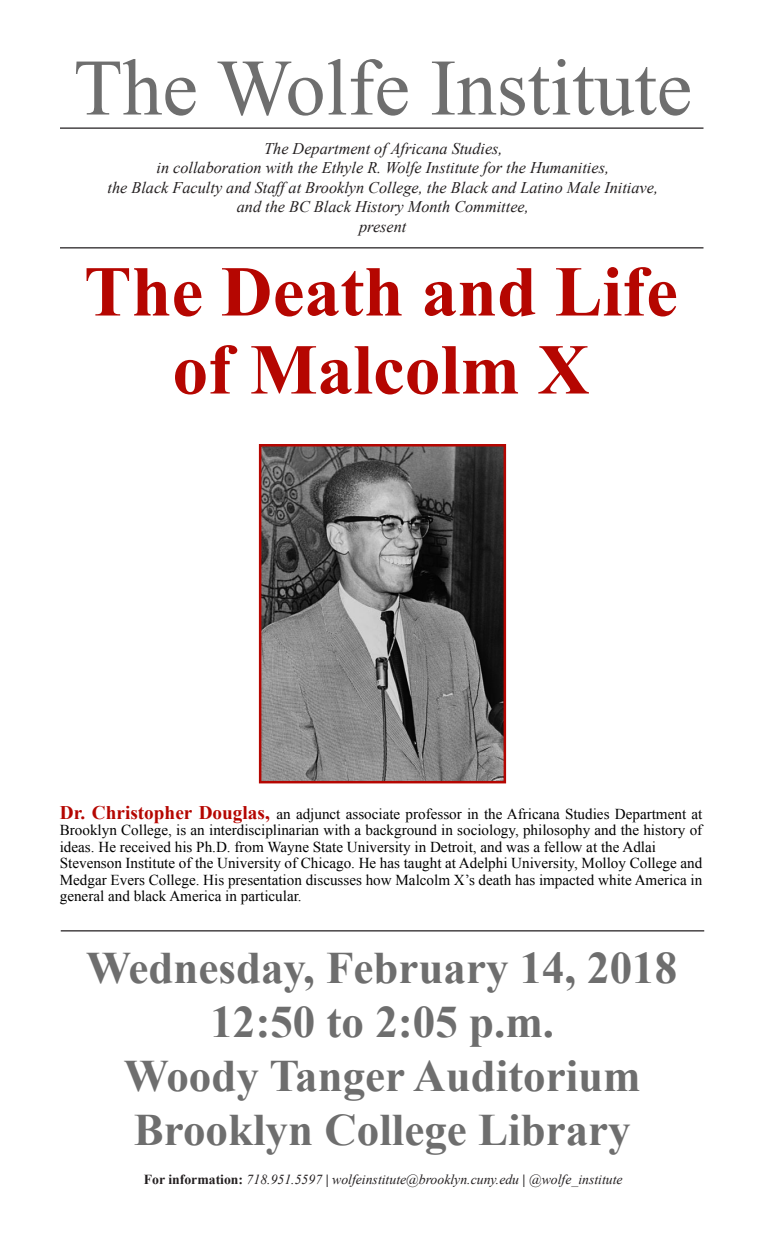
<style>
.page{position:relative;width:765px;height:1260px;background:#fff}
.page>*{position:absolute;margin:0;border:0;box-sizing:border-box;transform-origin:0 0}
.t1{font:80px "Times New Roman";color:#6e6e6e}
.t2{font:700 71.5px/78px "Times New Roman";color:#b50601;text-align:center}
.t3{font:700 45px "Times New Roman";color:#6e6e6e}
.t4{font:italic 16.25px "Times New Roman";color:#231f20}
.t5{font:15.12px/16.5px "Times New Roman";color:#000;text-align:justify}
.t6{font:italic 13.75px "Times New Roman";color:#231f20}
.s1{font-weight:700;font-size:19.25px;color:#b50601}
.s2{font-weight:700;font-style:normal}
</style>
<div class="page">
<hr style="left:60px;top:128px;width:643px;height:1px;background:#231f20">
<hr style="left:61px;top:930px;width:643px;height:1px;background:#231f20">
<hr style="left:60px;top:247px;width:643px;height:1px;background:#231f20">
<img style="left:262px;top:447px;width:241px;height:333px">
<div style="left:259px;top:444px;width:247px;height:339px;border:2px solid #b50601"></div>
<p class="t1" style="left:74px;top:34px;width:620px">The Wolfe Institute</p>
<p class="t4" style="left:264px;top:137px;width:240px">The Department of Africana Studies,</p>
<p class="t4" style="left:157px;top:157px;width:454px">in collaboration with the Ethyle R. Wolfe Institute for the Humanities,</p>
<p class="t4" style="left:108px;top:176px;width:552px">the Black Faculty and Staff at Brooklyn College, the Black and Latino Male Initiave,</p>
<p class="t4" style="left:237px;top:196px;width:294px">and the BC Black History Month Committee,</p>
<p class="t4" style="left:359px;top:215px;width:49px">present</p>
<p class="t2" style="left:84px;top:251px;width:595px">The Death and Life of Malcolm X</p>
<p class="t5" style="left:60px;top:805px;width:644px"><span class="s1">Dr. Christopher Douglas,</span> an adjunct associate professor in the Africana Studies Department at Brooklyn College, is an interdisciplinarian with a background in sociology, philosophy and the history of ideas. He received his Ph.D. from Wayne State University in Detroit, and was a fellow at the Adlai</p>
<p class="t5" style="left:60px;top:855px;width:644px">Stevenson Institute of the University of Chicago. He has taught at Adelphi University, Molloy College and Medgar Evers College. His presentation discusses how Malcolm X’s death has impacted white America in general and black America in particular.</p>
<p class="t3" style="left:86px;top:937px;width:593px">Wednesday, February 14, 2018</p>
<p class="t3" style="left:210px;top:991px;width:345px">12:50 to 2:05 p.m.</p>
<p class="t3" style="left:124px;top:1045px;width:518px">Woody Tanger Auditorium</p>
<p class="t3" style="left:134px;top:1099px;width:498px">Brooklyn College Library</p>
<p class="t6" style="left:144px;top:1170px;width:480px"><span class="s2">For information:</span> 718.951.5597 <span class="s2">|</span> wolfeinstitute@brooklyn.cuny.edu <span class="s2">|</span> @wolfe_institute</p>
</div>
